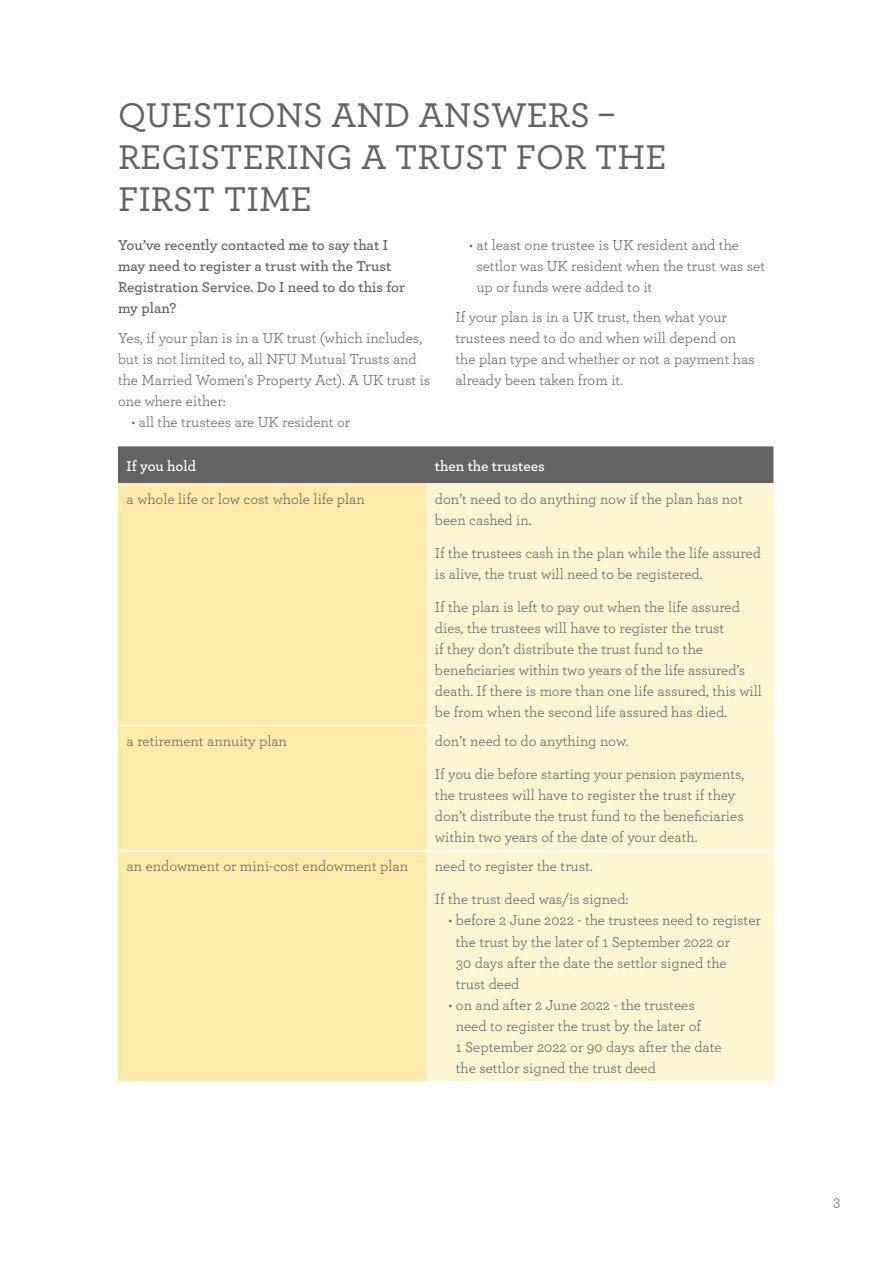
<style>
.page{position:relative;width:893px;height:1263px;background:#fff}
.page>*{position:absolute;margin:0;border:0;box-sizing:border-box;transform-origin:0 0}
.Chapter_Heading{font:500 36px/42px "Archer";color:#636366}
.No_Spacing{font:15px/21px "Archer";color:#636366}
.No_Spacing-2{font:600 15px/21px "Archer";color:#636366}
.No_Spacing-3{font:600 15px "Archer";color:#fff}
</style>
<div class="page">
<div style="left:118px;top:446px;width:655px;height:37px;background:#636366"></div>
<div style="left:118px;top:483px;width:308px;height:598px;background:#ffeba9"></div>
<div style="left:426px;top:483px;width:347px;height:598px;background:#fef5d2"></div>
<hr style="left:118px;top:725px;width:308px;height:1px;background:#fff">
<hr style="left:426px;top:725px;width:347px;height:1px;background:#fff">
<hr style="left:118px;top:850px;width:308px;height:1px;background:#fff">
<hr style="left:426px;top:850px;width:347px;height:1px;background:#fff">
<p class="Chapter_Heading" style="left:118px;top:92px;width:550px">QUESTIONS AND ANSWERS –<br>REGISTERING A TRUST FOR THE<br>FIRST TIME</p>
<p class="No_Spacing-2" style="left:118px;top:234px;width:289px">You’ve recently contacted me to say that I may need to register a trust with the Trust Registration Service. Do I need to do this for my plan?</p>
<p class="No_Spacing" style="left:118px;top:327px;width:314px">Yes, if your plan is in a UK trust (which includes, but is not limited to, all NFU Mutual Trusts and the Married Women's Property Act). A UK trust is one where either:</p>
<p class="No_Spacing" style="left:131px;top:411px;width:220px">• all the trustees are UK resident or</p>
<p class="No_Spacing" style="left:476px;top:234px;width:290px;text-indent:-7px">• at least one trustee is UK resident and the settlor was UK resident when the trust was set up or funds were added to it</p>
<p class="No_Spacing" style="left:455px;top:306px;width:301px">If your plan is in a UK trust, then what your trustees need to do and when will depend on the plan type and whether or not a payment has already been taken from it.</p>
<p class="No_Spacing-3" style="left:127px;top:455px;width:71px">If you hold</p>
<p class="No_Spacing-3" style="left:435px;top:455px;width:111px">then the trustees</p>
<p class="No_Spacing" style="left:127px;top:488px;width:240px">a whole life or low cost whole life plan</p>
<p class="No_Spacing" style="left:435px;top:488px;width:309px">don’t need to do anything now if the plan has not been cashed in.</p>
<p class="No_Spacing" style="left:435px;top:542px;width:327px">If the trustees cash in the plan while the life assured is alive, the trust will need to be registered.</p>
<p class="No_Spacing" style="left:435px;top:596px;width:328px">If the plan is left to pay out when the life assured dies, the trustees will have to register the trust<br>if they don’t distribute the trust fund to the beneficiaries within two years of the life assured’s death. If there is more than one life assured, this will be from when the second life assured has died.</p>
<p class="No_Spacing" style="left:127px;top:730px;width:162px">a retirement annuity plan</p>
<p class="No_Spacing" style="left:435px;top:730px;width:195px">don’t need to do anything now.</p>
<p class="No_Spacing" style="left:435px;top:763px;width:311px">If you die before starting your pension payments, the trustees will have to register the trust if they don’t distribute the trust fund to the beneficiaries within two years of the date of your death.</p>
<p class="No_Spacing" style="left:127px;top:855px;width:283px">an endowment or mini-cost endowment plan</p>
<p class="No_Spacing" style="left:435px;top:855px;width:159px">need to register the trust.</p>
<p class="No_Spacing" style="left:435px;top:888px;width:195px">If the trust deed was/is signed:</p>
<p class="No_Spacing" style="left:456px;top:909px;width:307px;text-indent:-7px">• before 2 June 2022 - the trustees need to register the trust by the later of 1 September 2022 or<br>30 days after the date the settlor signed the<br>trust deed</p>
<p class="No_Spacing" style="left:456px;top:993px;width:267px;text-indent:-7px">• on and after 2 June 2022 - the trustees need to register the trust by the later of<br>1 September 2022 or 90 days after the date the settlor signed the trust deed</p>
<p class="No_Spacing" style="left:833px;top:1189px;width:9px">3</p>
</div>
